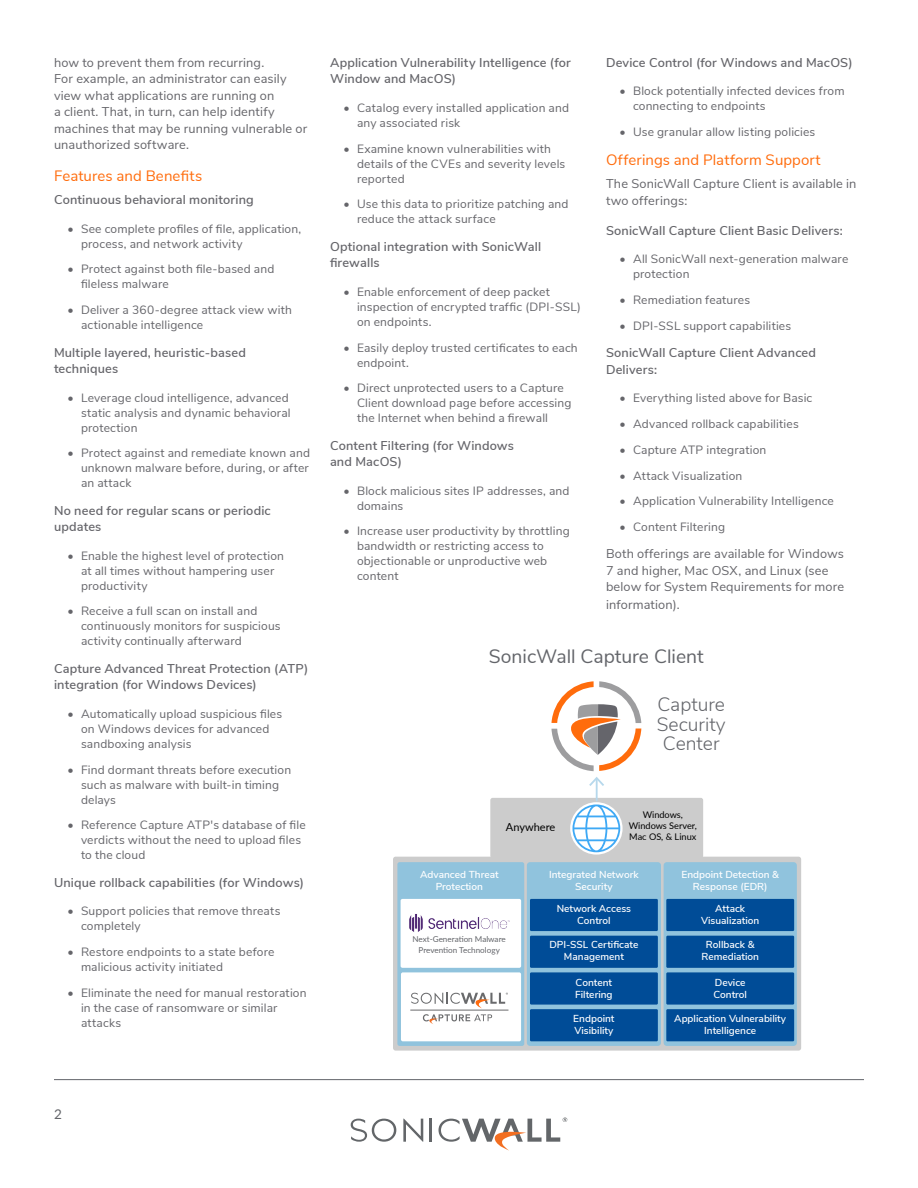
<style>
.page{position:relative;width:918px;height:1188px;background:#fff}
.page>*{position:absolute;margin:0;border:0;box-sizing:border-box;transform-origin:0 0}
.t1{font:19.35px "Nunito Sans";color:#63656a}
.t2{font:300 19.35px/19.4px "Nunito Sans";color:#63656a;text-align:center}
.Section_Heading_1{font:15px "Nunito Sans";letter-spacing:.005em;color:#ff6c0c}
.t3{font:13.5px "Lato";color:#63656a}
.Body_Copy{font:600 12.75px/16.5px "Nunito Sans";letter-spacing:.01em;color:#65656a}
.Body_Copy-2{font:12.75px/16.5px "Nunito Sans";letter-spacing:.01em;color:#65656a}
.t4{font:12px/15px "Nunito Sans";letter-spacing:.015em;color:#65656a}
.t5{font:11.1px "Lato";color:#000}
.t6{font:600 10.05px/12px "Nunito Sans";color:#fff;text-align:center}
.t7{font:9.15px/11.1px "Lato";color:#000;text-align:center}
.t8{font:8.1px/10.5px "Lato";color:#63656a;text-align:center}
</style>
<div class="page">
<hr style="left:54px;top:1079px;width:810px;height:1px;background:#63656a">
<svg style="left:403px;top:1119px;width:20px;height:23px"></svg>
<hr style="left:429px;top:1119px;width:2px;height:23px;background:#636669">
<svg style="left:351px;top:1119px;width:45px;height:23px"></svg>
<svg style="left:439px;top:1118px;width:128px;height:32px"></svg>
<div style="left:393px;top:857px;width:408px;height:194px;background:#ccc;border-radius:3px"></div>
<div style="left:397px;top:862px;width:127px;height:184px;background:#90c3dd;border-radius:2px"></div>
<div style="left:527px;top:862px;width:134px;height:184px;background:#90c3dd;border-radius:3px"></div>
<div style="left:664px;top:862px;width:133px;height:184px;background:#90c3dd;border-radius:3px"></div>
<div style="left:490px;top:798px;width:213px;height:60px;background:#ccc;border-radius:2px"></div>
<hr style="left:596px;top:779px;width:2px;height:22px;background:#b6d8ec">
<svg style="left:589px;top:777px;width:15px;height:9px"></svg>
<svg style="left:570px;top:802px;width:53px;height:53px"></svg>
<svg style="left:572px;top:805px;width:48px;height:47px;background:#c3e1f6"></svg>
<div style="left:530px;top:936px;width:128px;height:32px;background:#004c97"></div>
<div style="left:666px;top:936px;width:128px;height:32px;background:#004c97"></div>
<div style="left:530px;top:899px;width:128px;height:32px;background:#004c97"></div>
<div style="left:401px;top:899px;width:120px;height:69px;background:#fff;border-radius:2px"></div>
<div style="left:401px;top:972px;width:120px;height:69px;background:#fff;border-radius:2px"></div>
<div style="left:666px;top:899px;width:128px;height:32px;background:#004c97"></div>
<div style="left:530px;top:1009px;width:128px;height:32px;background:#004c97"></div>
<div style="left:666px;top:1009px;width:128px;height:32px;background:#004c97"></div>
<div style="left:530px;top:972px;width:128px;height:33px;background:#004c97"></div>
<div style="left:666px;top:972px;width:128px;height:33px;background:#004c97"></div>
<img style="left:409px;top:914px;width:101px;height:18px">
<svg style="left:551px;top:681px;width:90px;height:90px"></svg>
<svg style="left:411px;top:993px;width:97px;height:15px"></svg>
<svg style="left:423px;top:1014px;width:69px;height:10px"></svg>
<hr style="left:410px;top:1010px;width:98px;height:1px;background:#696a6c">
<p class="Body_Copy-2" style="left:54px;top:53px;width:255px">how to prevent them from recurring.<br>For example, an administrator can easily view what applications are running on<br>a client. That, in turn, can help identify machines that may be running vulnerable or unauthorized software.</p>
<p class="Section_Heading_1" style="left:54px;top:165px;width:150px">Features and Benefits</p>
<p class="Body_Copy" style="left:54px;top:191px;width:201px">Continuous behavioral monitoring</p>
<p class="t4" style="left:81px;top:220px;width:222px;text-indent:-14px">• See complete profiles of file, application, process, and network activity</p>
<p class="t4" style="left:81px;top:261px;width:195px;text-indent:-14px">• Protect against both file-based and fileless malware</p>
<p class="t4" style="left:81px;top:302px;width:212px;text-indent:-14px">• Deliver a 360-degree attack view with actionable intelligence</p>
<p class="Body_Copy" style="left:54px;top:343px;width:193px">Multiple layered, heuristic-based techniques</p>
<p class="t4" style="left:81px;top:389px;width:211px;text-indent:-14px">• Leverage cloud intelligence, advanced static analysis and dynamic behavioral protection</p>
<p class="t4" style="left:81px;top:445px;width:231px;text-align:justify;text-indent:-14px">• Protect against and remediate known and unknown malware before, during, or after an attack</p>
<p class="Body_Copy" style="left:54px;top:501px;width:218px">No need for regular scans or periodic updates</p>
<p class="t4" style="left:81px;top:547px;width:205px;text-indent:-14px">• Enable the highest level of protection at all times without hampering user productivity</p>
<p class="t4" style="left:81px;top:603px;width:201px;text-indent:-14px">• Receive a full scan on install and continuously monitors for suspicious activity continually afterward</p>
<p class="Body_Copy" style="left:54px;top:659px;width:256px">Capture Advanced Threat Protection (ATP) integration (for Windows Devices)</p>
<p class="t4" style="left:81px;top:705px;width:203px;text-indent:-14px">• Automatically upload suspicious files on Windows devices for advanced sandboxing analysis</p>
<p class="t4" style="left:81px;top:761px;width:212px;text-indent:-14px">• Find dormant threats before execution such as malware with built-in timing delays</p>
<p class="t4" style="left:81px;top:817px;width:226px;text-indent:-14px">• Reference Capture ATP's database of file verdicts without the need to upload files to the cloud</p>
<p class="Body_Copy" style="left:54px;top:873px;width:251px">Unique rollback capabilities (for Windows)</p>
<p class="t4" style="left:81px;top:903px;width:201px;text-indent:-14px">• Support policies that remove threats completely</p>
<p class="t4" style="left:81px;top:944px;width:195px;text-indent:-14px">• Restore endpoints to a state before malicious activity initiated</p>
<p class="t4" style="left:81px;top:984px;width:227px;text-indent:-14px">• Eliminate the need for manual restoration in the case of ransomware or similar attacks</p>
<p class="Body_Copy" style="left:330px;top:53px;width:242px">Application Vulnerability Intelligence (for<br>Window and MacOS)</p>
<p class="t4" style="left:357px;top:99px;width:214px;text-indent:-14px">• Catalog every installed application and any associated risk</p>
<p class="t4" style="left:357px;top:140px;width:210px;text-indent:-14px">• Examine known vulnerabilities with details of the CVEs and severity levels reported</p>
<p class="t4" style="left:357px;top:196px;width:213px;text-indent:-14px">• Use this data to prioritize patching and reduce the attack surface</p>
<p class="Body_Copy" style="left:330px;top:237px;width:213px">Optional integration with SonicWall firewalls</p>
<p class="t4" style="left:357px;top:283px;width:225px;text-indent:-14px">• Enable enforcement of deep packet inspection of encrypted traffic (DPI-SSL) on endpoints.</p>
<p class="t4" style="left:357px;top:339px;width:222px;text-indent:-14px">• Easily deploy trusted certificates to each endpoint.</p>
<p class="t4" style="left:357px;top:380px;width:216px;text-indent:-14px">• Direct unprotected users to a Capture<br>Client download page before accessing the Internet when behind a firewall</p>
<p class="Body_Copy" style="left:330px;top:436px;width:185px">Content Filtering (for Windows and MacOS)</p>
<p class="t4" style="left:357px;top:482px;width:214px;text-indent:-14px">• Block malicious sites IP addresses, and domains</p>
<p class="t4" style="left:357px;top:523px;width:214px;text-indent:-14px">• Increase user productivity by throttling bandwidth or restricting access to objectionable or unproductive web content</p>
<p class="Body_Copy" style="left:606px;top:53px;width:248px">Device Control (for Windows and MacOS)</p>
<p class="t4" style="left:633px;top:83px;width:213px;text-indent:-14px">• Block potentially infected devices from connecting to endpoints</p>
<p class="t4" style="left:620px;top:124px;width:197px">• Use granular allow listing policies</p>
<p class="Section_Heading_1" style="left:606px;top:149px;width:216px">Offerings and Platform Support</p>
<p class="Body_Copy-2" style="left:606px;top:175px;width:252px">The SonicWall Capture Client is available in two offerings:</p>
<p class="Body_Copy" style="left:606px;top:221px;width:238px">SonicWall Capture Client Basic Delivers:</p>
<p class="t4" style="left:633px;top:251px;width:217px;text-indent:-14px">• All SonicWall next-generation malware protection</p>
<p class="t4" style="left:620px;top:292px;width:132px">• Remediation features</p>
<p class="t4" style="left:620px;top:317px;width:173px">• DPI-SSL support capabilities</p>
<p class="Body_Copy" style="left:606px;top:344px;width:212px">SonicWall Capture Client Advanced<br>Delivers:</p>
<p class="t4" style="left:620px;top:390px;width:194px">• Everything listed above for Basic</p>
<p class="t4" style="left:620px;top:416px;width:181px">• Advanced rollback capabilities</p>
<p class="t4" style="left:620px;top:441px;width:148px">• Capture ATP integration</p>
<p class="t4" style="left:620px;top:467px;width:124px">• Attack Visualization</p>
<p class="t4" style="left:620px;top:493px;width:216px">• Application Vulnerability Intelligence</p>
<p class="t4" style="left:620px;top:519px;width:107px">• Content Filtering</p>
<p class="Body_Copy-2" style="left:606px;top:545px;width:240px">Both offerings are available for Windows<br>7 and higher, Mac OSX, and Linux (see below for System Requirements for more</p>
<p class="Body_Copy-2" style="left:606px;top:596px;width:75px">information).</p>
<p class="t1" style="left:489px;top:642px;width:216px">SonicWall Capture Client</p>
<p class="t5" style="left:506px;top:819px;width:51px">Anywhere</p>
<p class="t2" style="left:657px;top:694px;width:70px">Capture<br>Security<br>Center</p>
<p class="t7" style="left:629px;top:809px;width:70px">Windows,<br>Windows Server,<br>Mac OS, &amp; Linux</p>
<p class="t6" style="left:420px;top:868px;width:80px">Advanced Threat<br>Protection</p>
<p class="t8" style="left:412px;top:934px;width:95px">Next-Generation Malware<br>Prevention Technology</p>
<p class="t6" style="left:549px;top:868px;width:91px">Integrated Network<br>Security</p>
<p class="t6" style="left:681px;top:868px;width:99px">Endpoint Detection &amp;<br>Response (EDR)</p>
<p class="t6" style="left:557px;top:902px;width:76px">Network Access<br>Control</p>
<p class="t6" style="left:701px;top:902px;width:60px">Attack<br>Visualization</p>
<p class="t6" style="left:549px;top:938px;width:91px">DPI-SSL Certificate<br>Management</p>
<p class="t6" style="left:701px;top:938px;width:59px">Rollback &amp;<br>Remediation</p>
<p class="t6" style="left:575px;top:976px;width:39px;text-align:left">Content<br>Filtering</p>
<p class="t6" style="left:713px;top:976px;width:35px;text-align:left">Device<br>Control</p>
<p class="t6" style="left:573px;top:1012px;width:43px;text-align:left">Endpoint<br>Visibility</p>
<p class="t6" style="left:674px;top:1012px;width:113px">Application Vulnerability<br>Intelligence</p>
<p class="t3" style="left:54px;top:1104px;width:9px">2</p>
</div>
